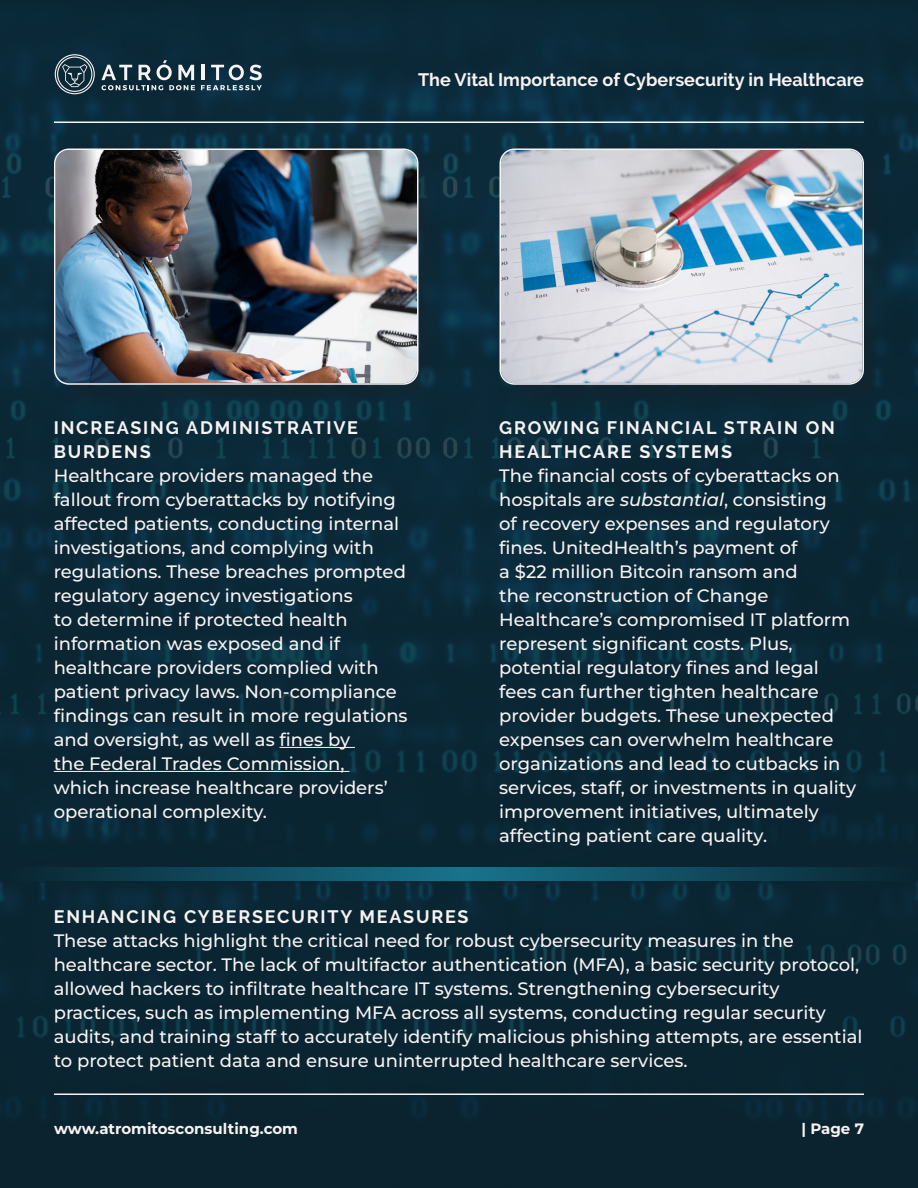
<style>
.page{position:relative;width:918px;height:1188px;background:#fff}
.page>*{position:absolute;margin:0;border:0;box-sizing:border-box;transform-origin:0 0}
.t1{font:500 18px/24px "Montserrat";color:#f7f3f3}
.t2{font:700 18px/24px "Raleway";letter-spacing:.1em;color:#f7f3f3}
.t3{font:700 18px "Raleway";color:#f7f3f3}
.t4{font:700 15px "Montserrat";color:#f7f3f3}
.s1{font-style:italic}
</style>
<div class="page">
<img style="left:0;top:0;width:918px;height:1188px">
<hr style="left:280px;top:747px;width:75px;height:1px;background:#f7f3f3">
<hr style="left:54px;top:771px;width:296px;height:1px;background:#f7f3f3">
<div style="left:49px;top:143px;width:394px;height:266px;background:#231f20;opacity:.25"></div>
<img style="left:56px;top:150px;width:361px;height:233px">
<div style="left:54px;top:148px;width:364px;height:237px;border:2px solid #f7f3f3;border-radius:14px"></div>
<div style="left:495px;top:144px;width:394px;height:266px;background:#231f20;opacity:.25"></div>
<img style="left:501px;top:150px;width:361px;height:233px">
<div style="left:500px;top:148px;width:364px;height:237px;border:2px solid #f7f3f3;border-radius:14px"></div>
<svg style="left:0;top:867px;width:918px;height:13px;background:#104b5e"></svg>
<svg style="left:55px;top:54px;width:40px;height:40px;background:#415763"></svg>
<svg style="left:101px;top:60px;width:94px;height:30px;background:#485d68"></svg>
<svg style="left:201px;top:65px;width:61px;height:25px"></svg>
<hr style="left:54px;top:1094px;width:810px;height:1px;background:#f7f3f3">
<hr style="left:54px;top:122px;width:810px;height:1px;background:#f7f3f3">
<p class="t3" style="left:418px;top:69px;width:447px">The Vital Importance of Cybersecurity in Healthcare</p>
<p class="t2" style="left:54px;top:415px;width:306px">INCREASING ADMINISTRATIVE<br>BURDENS</p>
<p class="t1" style="left:54px;top:463px;width:355px">Healthcare providers managed the fallout from cyberattacks by notifying affected patients, conducting internal investigations, and complying with regulations. These breaches prompted regulatory agency investigations<br>to determine if protected health information was exposed and if healthcare providers complied with patient privacy laws. Non-compliance findings can result in more regulations and oversight, as well as fines by<br>the Federal Trades Commission,<br>which increase healthcare providers’ operational complexity.</p>
<p class="t2" style="left:499px;top:415px;width:337px">GROWING FINANCIAL STRAIN ON<br>HEALTHCARE SYSTEMS</p>
<p class="t1" style="left:499px;top:463px;width:358px">The financial costs of cyberattacks on hospitals are <span class="s1">substantial</span>, consisting<br>of recovery expenses and regulatory fines. UnitedHealth’s payment of<br>a $22 million Bitcoin ransom and<br>the reconstruction of Change Healthcare’s compromised IT platform represent significant costs. Plus, potential regulatory fines and legal fees can further tighten healthcare provider budgets. These unexpected expenses can overwhelm healthcare organizations and lead to cutbacks in services, staff, or investments in quality improvement initiatives, ultimately affecting patient care quality.</p>
<p class="t2" style="left:54px;top:904px;width:416px">ENHANCING CYBERSECURITY MEASURES</p>
<p class="t1" style="left:54px;top:928px;width:810px">These attacks highlight the critical need for robust cybersecurity measures in the healthcare sector. The lack of multifactor authentication (MFA), a basic security protocol, allowed hackers to infiltrate healthcare IT systems. Strengthening cybersecurity practices, such as implementing MFA across all systems, conducting regular security audits, and training staff to accurately identify malicious phishing attempts, are essential to protect patient data and ensure uninterrupted healthcare services.</p>
<p class="t4" style="left:54px;top:1119px;width:246px">www.atromitosconsulting.com</p>
<p class="t4" style="left:802px;top:1119px;width:64px">| Page 7</p>
</div>
